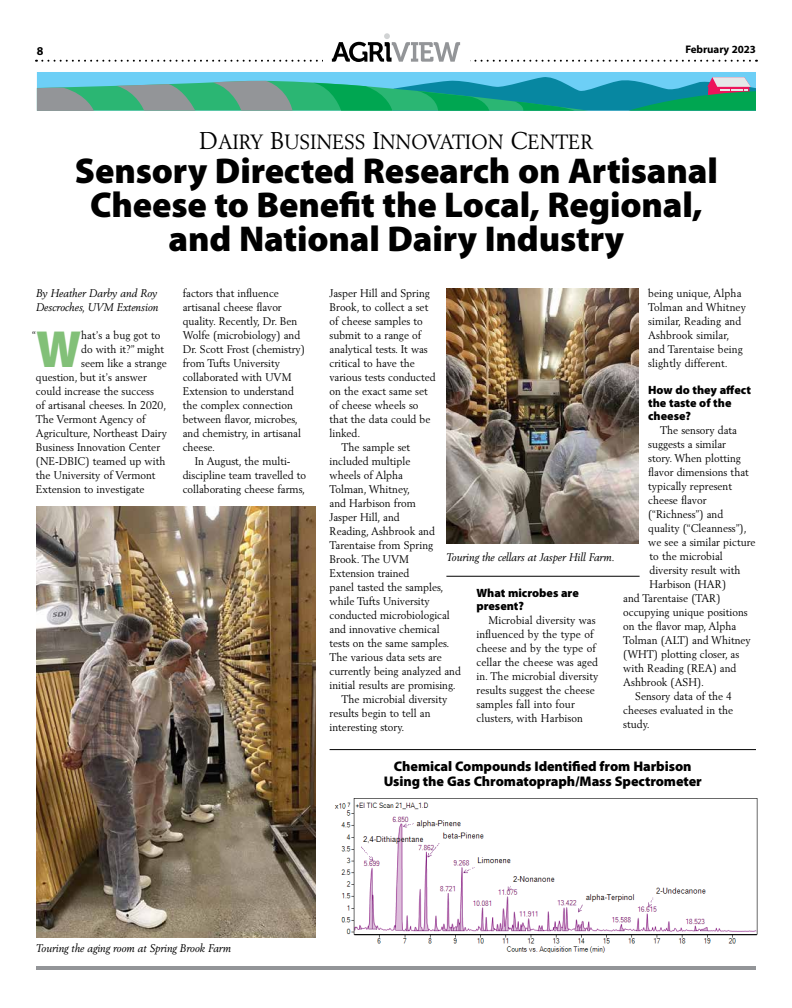
<style>
.page{position:relative;width:792px;height:1008px;background:#fff}
.page>*{position:absolute;margin:0;border:0;box-sizing:border-box;transform-origin:0 0}
.t1{font:900 52.5px "Myriad Pro";color:#82c078;scale:.95 1}
.t2{font:900 36px/34px "Myriad Pro";letter-spacing:-.005em;color:#000;text-align:center}
.t3{font:20.4px "Berling LT Std Roman SC850";letter-spacing:-.005em;color:#000;scale:.95 1}
.t4{font:900 14px/15px "Myriad Pro";letter-spacing:-.005em;color:#000;text-align:center}
.t5{font:900 12px/13px "Myriad Pro";color:#000}
.t6{font:700 12px "Myriad Pro";color:#000}
.t7{font:11px/14px "Berling LT Std";color:#000;scale:.95 1}
.t8{font:italic 11px/14px "Berling LT Std";letter-spacing:-.005em;color:#000;scale:.95 1}
.t9{font:700 11px "Myriad Pro";letter-spacing:-.005em;color:#000}
.s1{font-size:24px}
</style>
<div class="page">
<hr style="left:36px;top:966px;width:720px;height:4px;background:#939598">
<svg style="left:36px;top:33px;width:714px;height:29px"></svg>
<svg style="left:37px;top:72px;width:719px;height:39px;background:#45aca5"></svg>
<img style="left:334px;top:798px;width:423px;height:155px">
<img style="left:447px;top:288px;width:191px;height:255px">
<img style="left:37px;top:506px;width:279px;height:431px">
<hr style="left:330px;top:749px;width:426px;height:1px;background:#000">
<hr style="left:446px;top:576px;width:194px;height:1px;background:#000">
<p class="t6" style="left:37px;top:43px;width:8px">8</p>
<p class="t9" style="left:685px;top:42px;width:72px">February 2023</p>
<h3 class="t3" style="left:199px;top:129px;width:416px"><span class="s1">D</span>AIRY <span class="s1">B</span>USINESS <span class="s1">I</span>NNOVATION <span class="s1">C</span>ENTER</h3>
<h2 class="t2" style="left:75px;top:152px;width:645px">Sensory Directed Research on Artisanal<br>Cheese to Benefit the Local, Regional, and National Dairy Industry</h2>
<p class="t8" style="left:36px;top:286px;width:130px">By Heather Darby and Roy<br>Descroches, UVM Extension</p>
<h1 class="t1" style="left:36px;top:314px;width:49px">W</h1>
<p class="t7" style="left:81px;top:328px;width:85px">hat’s a bug got to</p>
<p class="t7" style="left:648px;top:286px;width:104px">being unique, Alpha<br>Tolman and Whitney similar, Reading and<br>Ashbrook similar, and Tarentaise being slightly different.</p>
<p class="t5" style="left:648px;top:383px;width:104px">How do they affect the taste of the cheese?</p>
<p class="t7" style="left:660px;top:423px;width:82px">The sensory data</p>
<p class="t7" style="left:648px;top:437px;width:84px">suggests a similar</p>
<p class="t7" style="left:648px;top:451px;width:99px">story. When plotting</p>
<p class="t7" style="left:648px;top:465px;width:107px">flavor dimensions that</p>
<p class="t7" style="left:648px;top:479px;width:90px">typically represent</p>
<p class="t7" style="left:648px;top:493px;width:63px">cheese flavor</p>
<p class="t7" style="left:648px;top:507px;width:80px">(“Richness”) and</p>
<p class="t7" style="left:648px;top:521px;width:105px">quality (“Cleanness”),</p>
<p class="t7" style="left:648px;top:535px;width:115px">we see a similar picture</p>
<p class="t7" style="left:650px;top:549px;width:79px">to the microbial</p>
<p class="t7" style="left:650px;top:563px;width:97px">diversity result with</p>
<p class="t7" style="left:650px;top:577px;width:82px">Harbison (HAR)</p>
<p class="t7" style="left:623px;top:591px;width:104px">and Tarentaise (TAR)</p>
<p class="t7" style="left:623px;top:605px;width:132px">occupying unique positions</p>
<p class="t7" style="left:623px;top:619px;width:120px">on the flavor map, Alpha</p>
<p class="t7" style="left:623px;top:633px;width:136px">Tolman (ALT) and Whitney</p>
<p class="t7" style="left:623px;top:647px;width:124px">(WHT) plotting closer, as</p>
<p class="t7" style="left:623px;top:661px;width:121px">with Reading (REA) and</p>
<p class="t7" style="left:623px;top:675px;width:85px">Ashbrook (ASH).</p>
<p class="t7" style="left:635px;top:689px;width:103px">Sensory data of the 4</p>
<p class="t7" style="left:623px;top:703px;width:117px">cheeses evaluated in the</p>
<p class="t7" style="left:623px;top:717px;width:27px">study.</p>
<p class="t4" style="left:384px;top:758px;width:320px">Chemical Compounds Identified from Harbison<br>Using the Gas Chromatopraph/Mass Spectrometer</p>
<p class="t7" style="left:330px;top:286px;width:107px">Jasper Hill and Spring</p>
<p class="t7" style="left:330px;top:300px;width:105px">Brook, to collect a set</p>
<p class="t7" style="left:330px;top:314px;width:100px">of cheese samples to</p>
<p class="t7" style="left:330px;top:328px;width:98px">submit to a range of</p>
<p class="t7" style="left:330px;top:342px;width:105px">analytical tests. It was</p>
<p class="t7" style="left:330px;top:356px;width:91px">critical to have the</p>
<p class="t7" style="left:330px;top:370px;width:113px">various tests conducted</p>
<p class="t7" style="left:330px;top:384px;width:105px">on the exact same set</p>
<p class="t7" style="left:330px;top:398px;width:95px">of cheese wheels so</p>
<p class="t7" style="left:330px;top:412px;width:108px">that the data could be</p>
<p class="t7" style="left:330px;top:426px;width:32px">linked.</p>
<p class="t7" style="left:342px;top:440px;width:74px">The sample set</p>
<p class="t7" style="left:330px;top:454px;width:87px">included multiple</p>
<p class="t7" style="left:330px;top:468px;width:79px">wheels of Alpha</p>
<p class="t7" style="left:330px;top:482px;width:86px">Tolman, Whitney,</p>
<p class="t7" style="left:330px;top:496px;width:92px">and Harbison from</p>
<p class="t7" style="left:330px;top:510px;width:75px">Jasper Hill, and</p>
<p class="t7" style="left:330px;top:524px;width:112px">Reading, Ashbrook and</p>
<p class="t7" style="left:330px;top:538px;width:111px">Tarentaise from Spring</p>
<p class="t7" style="left:330px;top:552px;width:85px">Brook. The UVM</p>
<p class="t7" style="left:330px;top:566px;width:86px">Extension trained</p>
<p class="t7" style="left:330px;top:580px;width:121px">panel tasted the samples,</p>
<p class="t7" style="left:330px;top:594px;width:107px">while Tufts University</p>
<p class="t7" style="left:330px;top:608px;width:128px">conducted microbiological</p>
<p class="t7" style="left:330px;top:622px;width:117px">and innovative chemical</p>
<p class="t7" style="left:330px;top:636px;width:126px">tests on the same samples.</p>
<p class="t7" style="left:330px;top:650px;width:120px">The various data sets are</p>
<p class="t7" style="left:330px;top:664px;width:140px">currently being analyzed and</p>
<p class="t7" style="left:330px;top:678px;width:132px">initial results are promising.</p>
<p class="t7" style="left:342px;top:692px;width:113px">The microbial diversity</p>
<p class="t7" style="left:330px;top:706px;width:108px">results begin to tell an</p>
<p class="t7" style="left:330px;top:720px;width:78px">interesting story.</p>
<p class="t7" style="left:183px;top:286px;width:130px">factors that influence artisanal cheese flavor quality. Recently, Dr. Ben<br>Wolfe (microbiology) and<br>Dr. Scott Frost (chemistry) from Tufts University collaborated with UVM<br>Extension to understand the complex connection between flavor, microbes, and chemistry, in artisanal cheese.</p>
<p class="t7" style="left:183px;top:454px;width:131px;text-align:center">In August, the multi&shy;discipline team travelled to collaborating cheese farms,</p>
<p class="t7" style="left:32px;top:328px;width:6px">“</p>
<p class="t7" style="left:81px;top:342px;width:89px">do with it?” might</p>
<p class="t7" style="left:81px;top:356px;width:92px">seem like a strange</p>
<p class="t7" style="left:36px;top:370px;width:118px">question, but it’s answer</p>
<p class="t7" style="left:36px;top:384px;width:126px">could increase the success</p>
<p class="t7" style="left:36px;top:398px;width:139px">of artisanal cheeses. In 2020,</p>
<p class="t7" style="left:36px;top:412px;width:117px">The Vermont Agency of</p>
<p class="t7" style="left:36px;top:426px;width:139px">Agriculture, Northeast Dairy</p>
<p class="t7" style="left:36px;top:440px;width:132px">Business Innovation Center</p>
<p class="t7" style="left:36px;top:454px;width:138px">(NE-DBIC) teamed up with</p>
<p class="t7" style="left:36px;top:468px;width:127px">the University of Vermont</p>
<p class="t7" style="left:36px;top:482px;width:116px">Extension to investigate</p>
<p class="t8" style="left:446px;top:550px;width:179px">Touring the cellars at Jasper Hill Farm.</p>
<p class="t5" style="left:476px;top:586px;width:104px">What microbes are present?</p>
<p class="t7" style="left:476px;top:613px;width:130px;text-indent:12px">Microbial diversity was influenced by the type of cheese and by the type of cellar the cheese was aged in. The microbial diversity results suggest the cheese samples fall into four clusters, with Harbison</p>
<p class="t8" style="left:36px;top:941px;width:207px">Touring the aging room at Spring Brook Farm</p>
</div>
